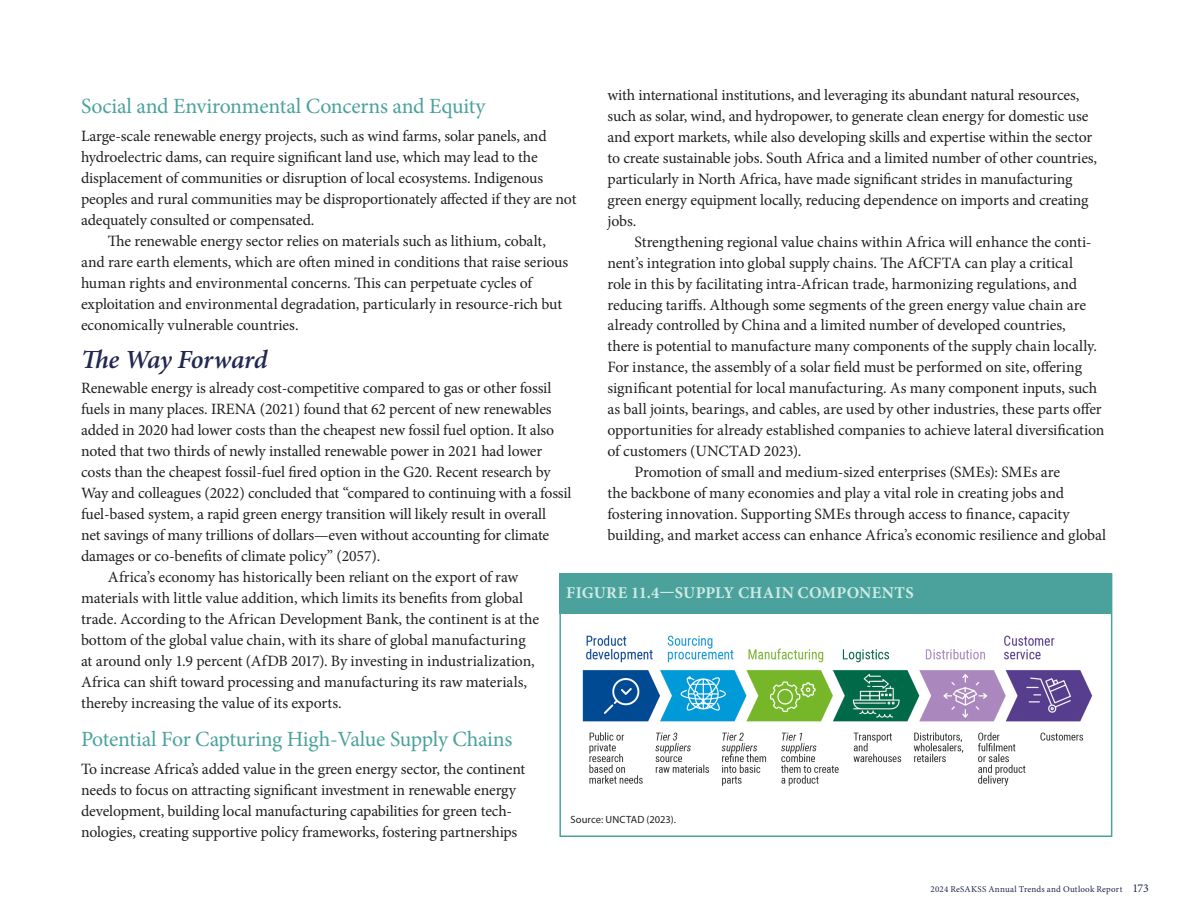
<style>
.page{position:relative;width:1188px;height:918px;background:#fff}
.page>*{position:absolute;margin:0;border:0;box-sizing:border-box;transform-origin:0 0}
.t1{font:italic 600 26.25px "Minion Pro";letter-spacing:-.02em;color:#222850}
.t2{font:21.75px "Minion Pro";letter-spacing:-.015em;color:#4ba29d}
.t3{font:700 16.5px "Minion Pro";letter-spacing:.015em;color:#cfeae4}
.t4{font:15.75px/21px "Minion Pro";letter-spacing:-.01em;color:#231f20}
.t5{font:10.5px "Myriad Pro";letter-spacing:.01em;color:#231f20}
.t6{font:9px "Minion Pro";letter-spacing:.025em;color:#222850}
.s1{font-size:12px}
</style>
<div class="page">
<div style="left:559px;top:573px;width:553px;height:264px;background:#fff;border:2px solid #4ba29d"></div>
<div style="left:559px;top:573px;width:553px;height:41px;background:#4ba29d"></div>
<img style="left:582px;top:635px;width:511px;height:151px">
<p class="t4" style="left:608px;top:84px;width:491px">with international institutions, and leveraging its abundant natural resources, such as solar, wind, and hydropower, to generate clean energy for domestic use and export markets, while also developing skills and expertise within the sector to create sustainable jobs. South Africa and a limited number of other countries, particularly in North Africa, have made significant strides in manufacturing green energy equipment locally, reducing dependence on imports and creating jobs.</p>
<p class="t4" style="left:635px;top:231px;width:459px">Strengthening regional value chains within Africa will enhance the conti-</p>
<p class="t4" style="left:607px;top:252px;width:467px">nent’s integration into global supply chains. The AfCFTA can play a critical</p>
<p class="t4" style="left:607px;top:273px;width:471px">role in this by facilitating intra-African trade, harmonizing regulations, and</p>
<p class="t4" style="left:607px;top:294px;width:480px">reducing tariffs. Although some segments of the green energy value chain are</p>
<p class="t4" style="left:607px;top:315px;width:460px">already controlled by China and a limited number of developed countries,</p>
<p class="t4" style="left:607px;top:336px;width:491px">there is potential to manufacture many components of the supply chain locally.</p>
<p class="t4" style="left:607px;top:357px;width:476px">For instance, the assembly of a solar field must be performed on site, offering</p>
<p class="t4" style="left:607px;top:378px;width:491px">significant potential for local manufacturing. As many component inputs, such</p>
<p class="t4" style="left:607px;top:399px;width:496px">as ball joints, bearings, and cables, are used by other industries, these parts offer</p>
<p class="t4" style="left:607px;top:420px;width:498px">opportunities for already established companies to achieve lateral diversification</p>
<p class="t4" style="left:607px;top:441px;width:195px">of customers (UNCTAD 2023).</p>
<p class="t4" style="left:634px;top:462px;width:427px">Promotion of small and medium-sized enterprises (SMEs): SMEs are</p>
<p class="t4" style="left:607px;top:483px;width:458px">the backbone of many economies and play a vital role in creating jobs and</p>
<p class="t4" style="left:607px;top:504px;width:464px">fostering innovation. Supporting SMEs through access to finance, capacity</p>
<p class="t4" style="left:607px;top:525px;width:500px">building, and market access can enhance Africa’s economic resilience and global</p>
<h2 class="t2" style="left:81px;top:91px;width:406px">Social and Environmental Concerns and Equity</h2>
<p class="t4" style="left:81px;top:125px;width:467px">Large-scale renewable energy projects, such as wind farms, solar panels, and</p>
<p class="t4" style="left:81px;top:146px;width:458px">hydroelectric dams, can require significant land use, which may lead to the</p>
<p class="t4" style="left:81px;top:167px;width:464px">displacement of communities or disruption of local ecosystems. Indigenous</p>
<p class="t4" style="left:81px;top:188px;width:497px">peoples and rural communities may be disproportionately affected if they are not</p>
<p class="t4" style="left:81px;top:209px;width:235px">adequately consulted or compensated.</p>
<p class="t4" style="left:108px;top:230px;width:440px">The renewable energy sector relies on materials such as lithium, cobalt,</p>
<p class="t4" style="left:81px;top:251px;width:489px">and rare earth elements, which are often mined in conditions that raise serious</p>
<p class="t4" style="left:81px;top:272px;width:453px">human rights and environmental concerns. This can perpetuate cycles of</p>
<p class="t4" style="left:81px;top:293px;width:483px">exploitation and environmental degradation, particularly in resource-rich but</p>
<p class="t4" style="left:81px;top:314px;width:219px">economically vulnerable countries.</p>
<h1 class="t1" style="left:81px;top:342px;width:188px">The Way Forward</h1>
<p class="t4" style="left:81px;top:378px;width:472px">Renewable energy is already cost-competitive compared to gas or other fossil</p>
<p class="t4" style="left:81px;top:399px;width:472px">fuels in many places. IRENA (2021) found that 62 percent of new renewables</p>
<p class="t4" style="left:81px;top:420px;width:475px">added in 2020 had lower costs than the cheapest new fossil fuel option. It also</p>
<p class="t4" style="left:81px;top:441px;width:463px">noted that two thirds of newly installed renewable power in 2021 had lower</p>
<p class="t4" style="left:81px;top:462px;width:471px">costs than the cheapest fossil-fuel fired option in the G20. Recent research by</p>
<p class="t4" style="left:81px;top:483px;width:492px">Way and colleagues (2022) concluded that “compared to continuing with a fossil</p>
<p class="t4" style="left:81px;top:504px;width:467px">fuel-based system, a rapid green energy transition will likely result in overall</p>
<p class="t4" style="left:81px;top:525px;width:470px">net savings of many trillions of dollars—even without accounting for climate</p>
<p class="t4" style="left:81px;top:546px;width:301px">damages or co-benefits of climate policy” (2057).</p>
<p class="t4" style="left:108px;top:566px;width:412px">Africa’s economy has historically been reliant on the export of raw</p>
<p class="t4" style="left:81px;top:587px;width:444px">materials with little value addition, which limits its benefits from global</p>
<p class="t4" style="left:81px;top:608px;width:460px">trade. According to the African Development Bank, the continent is at the</p>
<p class="t4" style="left:81px;top:629px;width:446px">bottom of the global value chain, with its share of global manufacturing</p>
<p class="t4" style="left:81px;top:650px;width:455px">at around only 1.9 percent (AfDB 2017). By investing in industrialization,</p>
<p class="t4" style="left:81px;top:671px;width:448px">Africa can shift toward processing and manufacturing its raw materials,</p>
<p class="t4" style="left:81px;top:692px;width:262px">thereby increasing the value of its exports.</p>
<h2 class="t2" style="left:81px;top:725px;width:433px">Potential For Capturing High-Value Supply Chains</h2>
<p class="t4" style="left:81px;top:759px;width:446px">To increase Africa’s added value in the green energy sector, the continent needs to focus on attracting significant investment in renewable energy development, building local manufacturing capabilities for green tech&shy;nologies, creating supportive policy frameworks, fostering partnerships</p>
<p class="t3" style="left:566px;top:581px;width:349px">FIGURE 11.4—SUPPLY CHAIN COMPONENTS</p>
<p class="t5" style="left:570px;top:813px;width:107px">Source: UNCTAD (2023).</p>
<p class="t6" style="left:930px;top:883px;width:220px">2024 ReSAKSS Annual Trends and Outlook Report <span class="s1">173</span></p>
</div>
